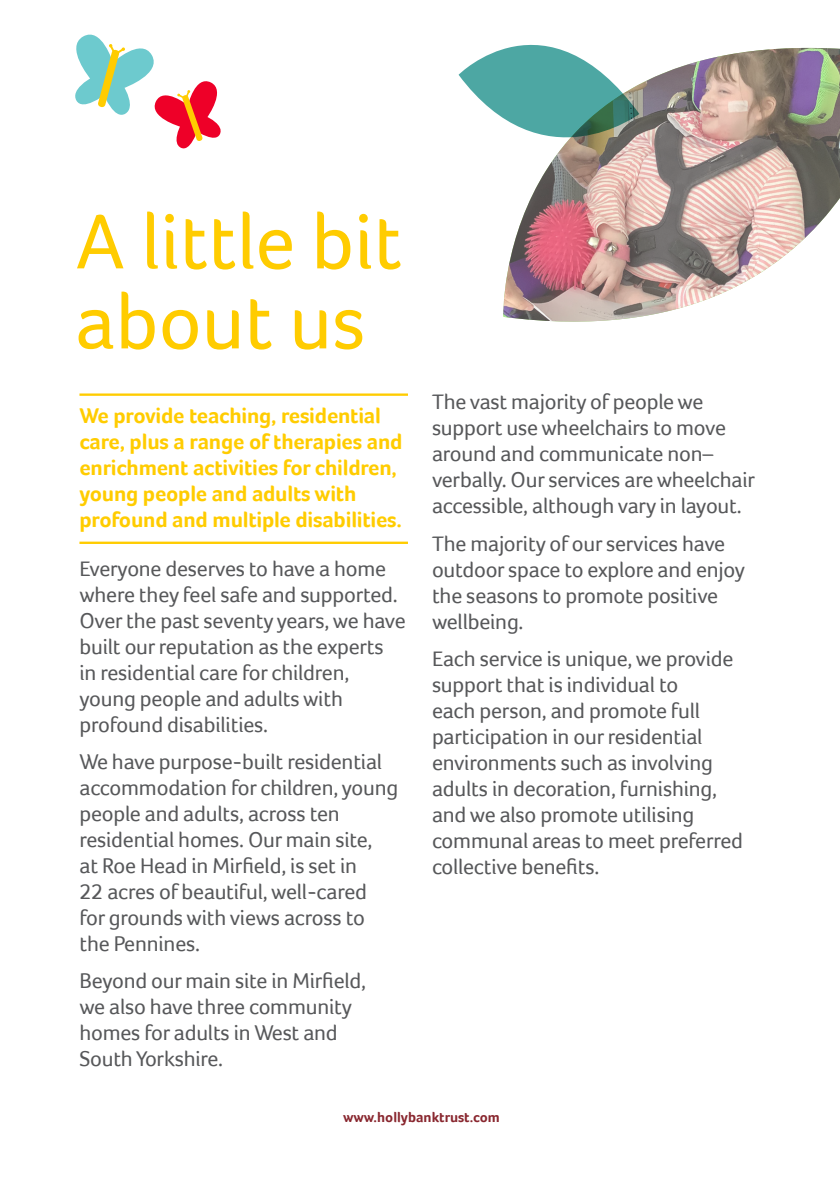
<style>
.page{position:relative;width:840px;height:1191px;background:#fff}
.page>*{position:absolute;margin:0;border:0;box-sizing:border-box;transform-origin:0 0}
.t1{font:80px/80px "Foco";color:#fc0}
.t2{font:22px/26px "Foco";letter-spacing:-.01em;color:#57585a}
.t3{font:700 22px/26px "Foco";letter-spacing:-.01em;color:#fc0}
.t4{font:700 14.4px "Foco";color:#89272f}
</style>
<div class="page">
<hr style="left:79px;top:393px;width:329px;height:3px;background:#fc0">
<hr style="left:79px;top:541px;width:329px;height:3px;background:#fc0">
<svg style="left:75px;top:34px;width:146px;height:115px"></svg>
<img style="left:503px;top:48px;width:336px;height:274px">
<svg style="left:458px;top:44px;width:181px;height:140px"></svg>
<p class="t1" style="left:75px;top:201px;width:328px">A little bit about us</p>
<p class="t3" style="left:79px;top:402px;width:324px">We provide teaching, residential care, plus a range of therapies and enrichment activities for children, young people and adults with profound and multiple disabilities.</p>
<p class="t2" style="left:79px;top:555px;width:327px">Everyone deserves to have a home where they feel safe and supported.<br>Over the past seventy years, we have built our reputation as the experts in residential care for children, young people and adults with profound disabilities.</p>
<p class="t2" style="left:79px;top:748px;width:320px">We have purpose-built residential accommodation for children, young people and adults, across ten residential homes. Our main site,<br>at Roe Head in Mirfield, is set in<br>22 acres of beautiful, well-cared for grounds with views across to the Pennines.</p>
<p class="t2" style="left:79px;top:967px;width:288px">Beyond our main site in Mirfield, we also have three community homes for adults in West and<br>South Yorkshire.</p>
<p class="t2" style="left:432px;top:388px;width:324px">The vast majority of people we support use wheelchairs to move around and communicate non– verbally. Our services are wheelchair accessible, although vary in layout.</p>
<p class="t2" style="left:432px;top:530px;width:314px">The majority of our services have outdoor space to explore and enjoy the seasons to promote positive wellbeing.</p>
<p class="t2" style="left:432px;top:645px;width:312px">Each service is unique, we provide support that is individual to<br>each person, and promote full participation in our residential environments such as involving adults in decoration, furnishing, and we also promote utilising communal areas to meet preferred collective benefits.</p>
<p class="t4" style="left:343px;top:1108px;width:158px">www.hollybanktrust.com</p>
</div>
